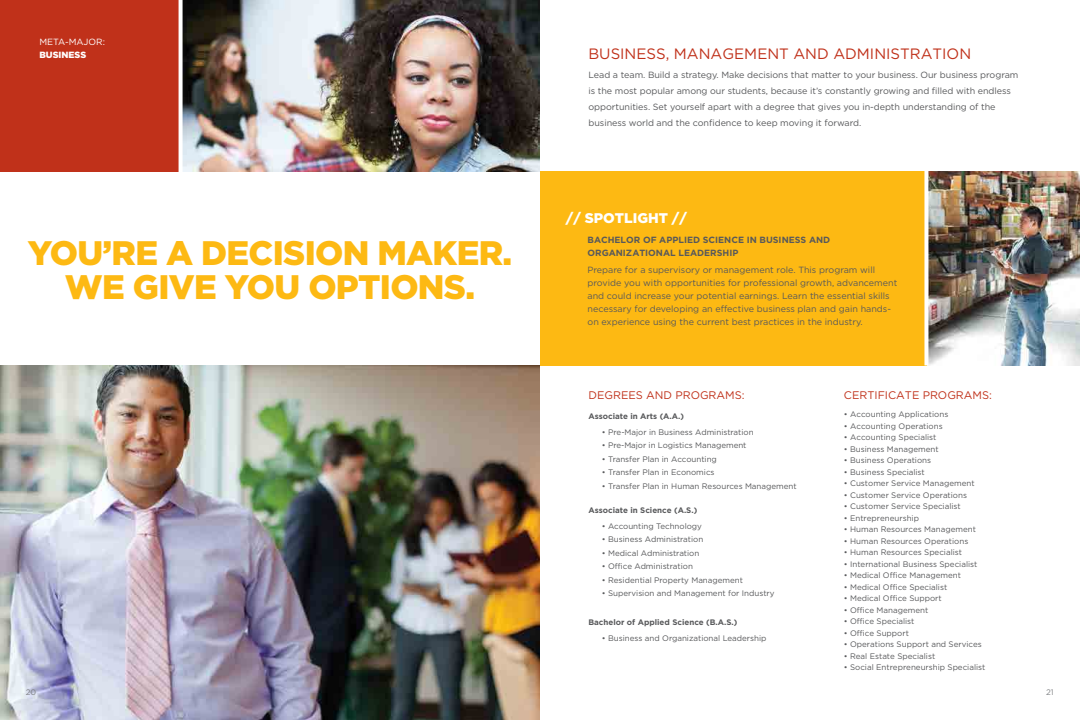
<style>
.page{position:relative;width:1080px;height:720px;background:#fff}
.page>*{position:absolute;margin:0;border:0;box-sizing:border-box;transform-origin:0 0}
.t1{font:900 34px/34px "Gotham";letter-spacing:-.02em;color:#fdb913;text-align:center}
.t2{font:15px "Gotham";color:#c0311a}
.t3{font:900 14px "Gotham";color:#fff}
.t4{font:11px "Gotham";color:#c0311a}
.t5{font:9px/13px "Gotham";letter-spacing:-.005em;color:#58595b}
.t6{font:700 9px/13px "Gotham";color:#58595b}
.t7{font:9px "Gotham";color:#fff}
.t8{font:900 9px "Gotham";color:#fff}
.t9{font:8px "Gotham";color:#58595b}
.t10{font:700 8px "Gotham";color:#58595b}
.t11{font:8px "Gotham";color:#808285}
</style>
<div class="page">
<img style="left:0;top:365px;width:540px;height:355px">
<img style="left:183px;top:0;width:357px;height:171px">
<div style="left:0;top:0;width:180px;height:171px;background:#c0311a"></div>
<svg style="left:179px;top:0;width:4px;height:171px"></svg>
<img style="left:928px;top:171px;width:152px;height:194px">
<div style="left:540px;top:171px;width:387px;height:194px;background:#fdb913"></div>
<svg style="left:924px;top:171px;width:3px;height:194px"></svg>
<p class="t7" style="left:39px;top:36px;width:67px">META-MAJOR:</p>
<p class="t8" style="left:39px;top:49px;width:48px">BUSINESS</p>
<h1 class="t1" style="left:28px;top:235px;width:486px">YOU’RE A DECISION MAKER.<br>WE GIVE YOU OPTIONS.</h1>
<p class="t11" style="left:26px;top:687px;width:12px">20</p>
<h2 class="t2" style="left:588px;top:44px;width:384px">BUSINESS, MANAGEMENT AND ADMINISTRATION</h2>
<p class="t5" style="left:588px;top:66px;width:431px;line-height:16px">Lead a team. Build a strategy. Make decisions that matter to your business. Our business program is the most popular among our students, because it’s constantly growing and filled with endless opportunities. Set yourself apart with a degree that gives you in-depth understanding of the business world and the confidence to keep moving it forward.</p>
<h3 class="t3" style="left:566px;top:208px;width:123px">// SPOTLIGHT //</h3>
<p class="t6" style="left:588px;top:233px;width:244px">BACHELOR OF APPLIED SCIENCE IN BUSINESS AND<br>ORGANIZATIONAL LEADERSHIP</p>
<p class="t5" style="left:588px;top:263px;width:311px">Prepare for a supervisory or management role. This program will provide you with opportunities for professional growth, advancement and could increase your potential earnings. Learn the essential skills necessary for developing an effective business plan and gain hands&shy;on experience using the current best practices in the industry.</p>
<h3 class="t4" style="left:588px;top:388px;width:158px">DEGREES AND PROGRAMS:</h3>
<p class="t10" style="left:588px;top:411px;width:97px">Associate in Arts (A.A.)</p>
<p class="t9" style="left:602px;top:427px;width:153px">• Pre-Major in Business Administration</p>
<p class="t9" style="left:602px;top:440px;width:146px">• Pre-Major in Logistics Management</p>
<p class="t9" style="left:602px;top:454px;width:116px">• Transfer Plan in Accounting</p>
<p class="t9" style="left:602px;top:467px;width:114px">• Transfer Plan in Economics</p>
<p class="t9" style="left:602px;top:481px;width:196px">• Transfer Plan in Human Resources Management</p>
<p class="t10" style="left:588px;top:505px;width:110px">Associate in Science (A.S.)</p>
<p class="t9" style="left:602px;top:521px;width:102px">• Accounting Technology</p>
<p class="t9" style="left:602px;top:534px;width:103px">• Business Administration</p>
<p class="t9" style="left:602px;top:548px;width:99px">• Medical Administration</p>
<p class="t9" style="left:602px;top:561px;width:92px">• Office Administration</p>
<p class="t9" style="left:602px;top:575px;width:143px">• Residential Property Management</p>
<p class="t9" style="left:602px;top:588px;width:174px">• Supervision and Management for Industry</p>
<p class="t10" style="left:588px;top:617px;width:150px">Bachelor of Applied Science (B.A.S.)</p>
<p class="t9" style="left:602px;top:633px;width:166px">• Business and Organizational Leadership</p>
<h3 class="t4" style="left:844px;top:388px;width:150px">CERTIFICATE PROGRAMS:</h3>
<p class="t9" style="left:844px;top:409px;width:106px">• Accounting Applications</p>
<p class="t9" style="left:844px;top:421px;width:100px">• Accounting Operations</p>
<p class="t9" style="left:844px;top:432px;width:94px">• Accounting Specialist</p>
<p class="t9" style="left:844px;top:444px;width:96px">• Business Management</p>
<p class="t9" style="left:844px;top:455px;width:89px">• Business Operations</p>
<p class="t9" style="left:844px;top:467px;width:82px">• Business Specialist</p>
<p class="t9" style="left:844px;top:478px;width:132px">• Customer Service Management</p>
<p class="t9" style="left:844px;top:490px;width:125px">• Customer Service Operations</p>
<p class="t9" style="left:844px;top:501px;width:118px">• Customer Service Specialist</p>
<p class="t9" style="left:844px;top:513px;width:77px">• Entrepreneurship</p>
<p class="t9" style="left:844px;top:524px;width:134px">• Human Resources Management</p>
<p class="t9" style="left:844px;top:536px;width:126px">• Human Resources Operations</p>
<p class="t9" style="left:844px;top:547px;width:120px">• Human Resources Specialist</p>
<p class="t9" style="left:844px;top:559px;width:135px">• International Business Specialist</p>
<p class="t9" style="left:844px;top:570px;width:119px">• Medical Office Management</p>
<p class="t9" style="left:844px;top:582px;width:105px">• Medical Office Specialist</p>
<p class="t9" style="left:844px;top:593px;width:99px">• Medical Office Support</p>
<p class="t9" style="left:844px;top:605px;width:86px">• Office Management</p>
<p class="t9" style="left:844px;top:616px;width:72px">• Office Specialist</p>
<p class="t9" style="left:844px;top:628px;width:67px">• Office Support</p>
<p class="t9" style="left:844px;top:639px;width:139px">• Operations Support and Services</p>
<p class="t9" style="left:844px;top:651px;width:93px">• Real Estate Specialist</p>
<p class="t9" style="left:844px;top:663px;width:143px">• Social Entrepreneurship Specialist</p>
<p class="t11" style="left:1046px;top:687px;width:9px">21</p>
</div>
